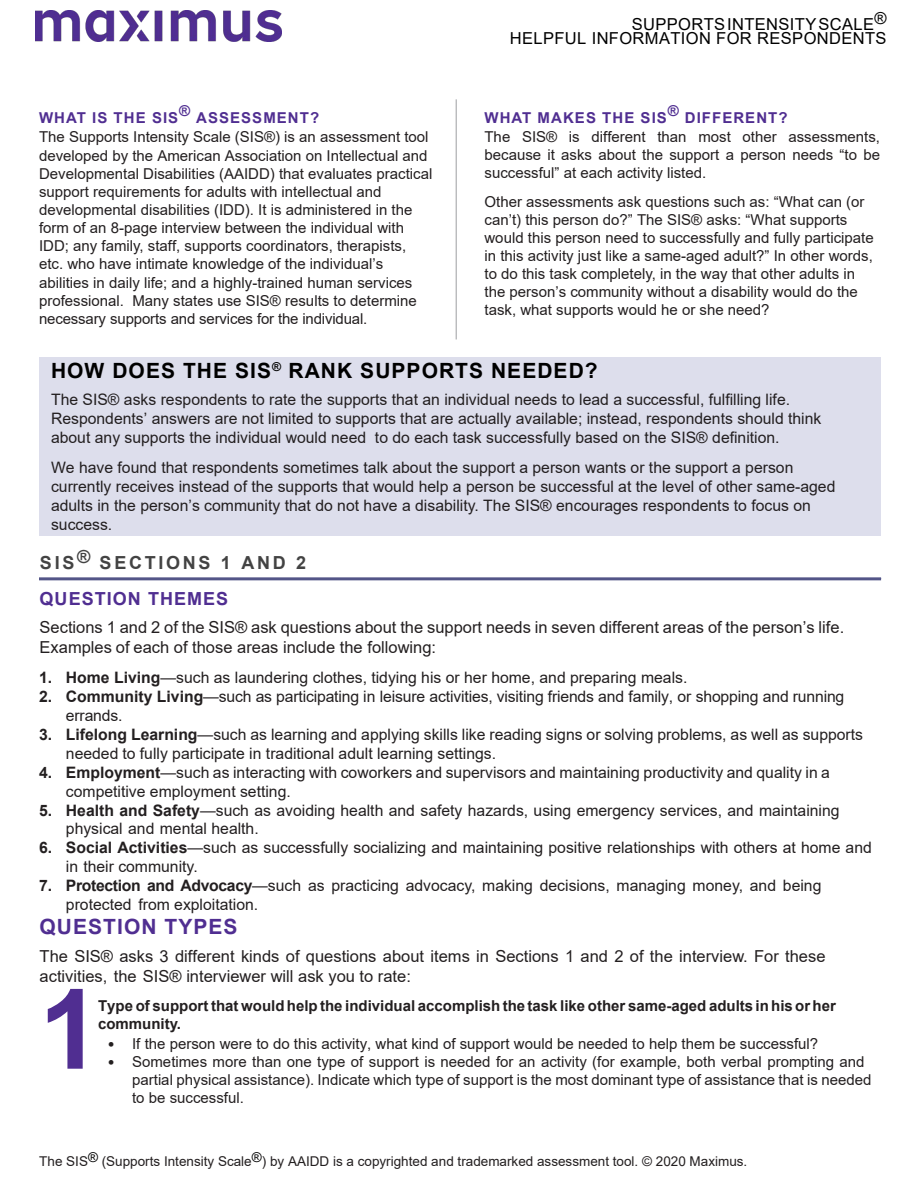
<style>
.page{position:relative;width:918px;height:1188px;background:#fff}
.page>*{position:absolute;margin:0;border:0;box-sizing:border-box;transform-origin:0 0}
.t1{font:700 111px "Arial";color:#502e91}
.t2{font:700 21px "Arial";letter-spacing:.05em;color:#000}
.t3{font:700 21px "Arial";letter-spacing:.05em;color:#502e91}
.t4{font:700 18px "Arial";letter-spacing:.15em;color:#434343}
.t5{font:700 18px "Arial";letter-spacing:.06em;color:#502e91}
.t6{font:16.5px/19.8px "Arial";color:#231f20}
.t7{font:16.5px "Arial";color:#000}
.t8{font:15.75px/18.9px "Arial";color:#231f20}
.t9{font:15px/18.1px "Arial";color:#231f20}
.t10{font:700 15px/18px "Arial";color:#231f20}
.t11{font:700 15px "Arial";letter-spacing:.07em;color:#502e91}
.t12{font:13.5px "Arial";color:#231f20}
.s1{font-weight:700}
.s2{font-family:"Calibri"}
</style>
<div class="page">
<div style="left:40px;top:357px;width:841px;height:178px;background:#dddeec"></div>
<hr style="left:39px;top:577px;width:842px;height:3px;background:#535588">
<hr style="left:456px;top:99px;width:1px;height:240px;background:#9d9fa2">
<img style="left:35px;top:10px;width:246px;height:32px">
<p class="t7" style="left:632px;top:13px;width:242px">s</p>
<p class="t11" style="left:179px;top:100px;width:13px">®</p>
<p class="t11" style="left:39px;top:107px;width:141px">WHAT IS THE SIS</p>
<p class="t11" style="left:196px;top:107px;width:125px">ASSESSMENT?</p>
<p class="t9" style="left:39px;top:128px;width:395px">The Supports Intensity Scale (SIS®) is an assessment tool developed by the American Association on Intellectual and Developmental Disabilities (AAIDD) that evaluates practical support requirements for adults with intellectual and developmental disabilities (IDD). It is administered in the form of an 8-page interview between the individual with IDD; any family, staff, supports coordinators, therapists, etc. who have intimate knowledge of the individual’s abilities in daily life; and a highly-trained human services professional. Many states use SIS® results to determine necessary supports and services for the individual.</p>
<p class="t11" style="left:668px;top:100px;width:13px">®</p>
<p class="t11" style="left:484px;top:107px;width:184px">WHAT MAKES THE SIS</p>
<p class="t11" style="left:685px;top:107px;width:104px">DIFFERENT?</p>
<p class="t9" style="left:485px;top:128px;width:397px;text-align:justify">The SIS® is different than most other assessments, because it asks about the support a person needs “to be successful” at each activity listed.</p>
<p class="t9" style="left:485px;top:193px;width:391px">Other assessments ask questions such as: “What can (or can’t) this person do?” The SIS® asks: “What supports would this person need to successfully and fully participate in this activity just like a same-aged adult?” In other words, to do this task completely, in the way that other adults in the person’s community without a disability would do the task, what supports would he or she need?</p>
<h2 class="t2" style="left:51px;top:356px;width:548px">HOW DOES THE SIS<sup>®</sup> RANK SUPPORTS NEEDED?</h2>
<p class="t8" style="left:51px;top:390px;width:772px">The SIS® asks respondents to rate the supports that an individual needs to lead a successful, fulfilling life.<br>Respondents’ answers are not limited to supports that are actually available; instead, respondents should think about any supports the individual would need to do each task successfully based on the SIS® definition.</p>
<p class="t8" style="left:51px;top:458px;width:786px">We have found that respondents sometimes talk about the support a person wants or the support a person currently receives instead of the supports that would help a person be successful at the level of other same-aged adults in the person’s community that do not have a disability. The SIS® encourages respondents to focus on success.</p>
<p class="t4" style="left:40px;top:550px;width:268px">SIS® SECTIONS 1 AND 2</p>
<p class="t5" style="left:40px;top:586px;width:190px">QUESTION THEMES</p>
<p class="t6" style="left:40px;top:618px;width:806px">Sections 1 and 2 of the SIS® ask questions about the support needs in seven different areas of the person’s life.<br>Examples of each of those areas include the following:</p>
<p class="t8" style="left:39px;top:668px;width:650px"><span class="s1">1. Home Living</span>—such as laundering clothes, tidying his or her home, and preparing meals.</p>
<p class="t8" style="left:66px;top:687px;width:780px;text-indent:-27px"><span class="s1">2. Community Living</span>—such as participating in leisure activities, visiting friends and family, or shopping and running errands.</p>
<p class="t8" style="left:66px;top:725px;width:799px;text-indent:-27px"><span class="s1">3. Lifelong Learning</span>—such as learning and applying skills like reading signs or solving problems, as well as supports needed to fully participate in traditional adult learning settings.</p>
<p class="t8" style="left:66px;top:763px;width:766px;text-indent:-27px"><span class="s1">4. Employment</span>—such as interacting with coworkers and supervisors and maintaining productivity and quality in a competitive employment setting.</p>
<p class="t8" style="left:66px;top:800px;width:775px;text-indent:-27px"><span class="s1">5. Health and Safety</span>—such as avoiding health and safety hazards, using emergency services, and maintaining physical and mental health.</p>
<p class="t8" style="left:66px;top:838px;width:807px;text-indent:-27px"><span class="s1">6. Social Activities</span>—such as successfully socializing and maintaining positive relationships with others at home and in their community.</p>
<p class="t8" style="left:66px;top:876px;width:757px;text-indent:-27px"><span class="s1">7. Protection and Advocacy</span>—such as practicing advocacy, making decisions, managing money, and being protected from exploitation.</p>
<h2 class="t3" style="left:40px;top:912px;width:200px">QUESTION TYPES</h2>
<p class="t6" style="left:40px;top:946px;width:787px">The SIS® asks 3 different kinds of questions about items in Sections 1 and 2 of the interview. For these activities, the SIS® interviewer will ask you to rate:</p>
<p class="t10" style="left:98px;top:997px;width:739px">Type of support that would help the individual accomplish the task like other same-aged adults in his or her community.</p>
<p class="t9" style="left:108px;top:1034px;width:712px"><span class="s2">•</span> If the person were to do this activity, what kind of support would be needed to help them be successful?</p>
<p class="t9" style="left:132px;top:1052px;width:741px;text-indent:-25px"><span class="s2">•</span> Sometimes more than one type of support is needed for an activity (for example, both verbal prompting and partial physical assistance). Indicate which type of support is the most dominant type of assistance that is needed to be successful.</p>
<h1 class="t1" style="left:39px;top:951px;width:63px">1</h1>
<p class="t12" style="left:39px;top:1152px;width:710px">The SIS<sup>®</sup> (Supports Intensity Scale<sup>®</sup>) by AAIDD is a copyrighted and trademarked assessment tool. © 2020 Maximus.</p>
</div>
